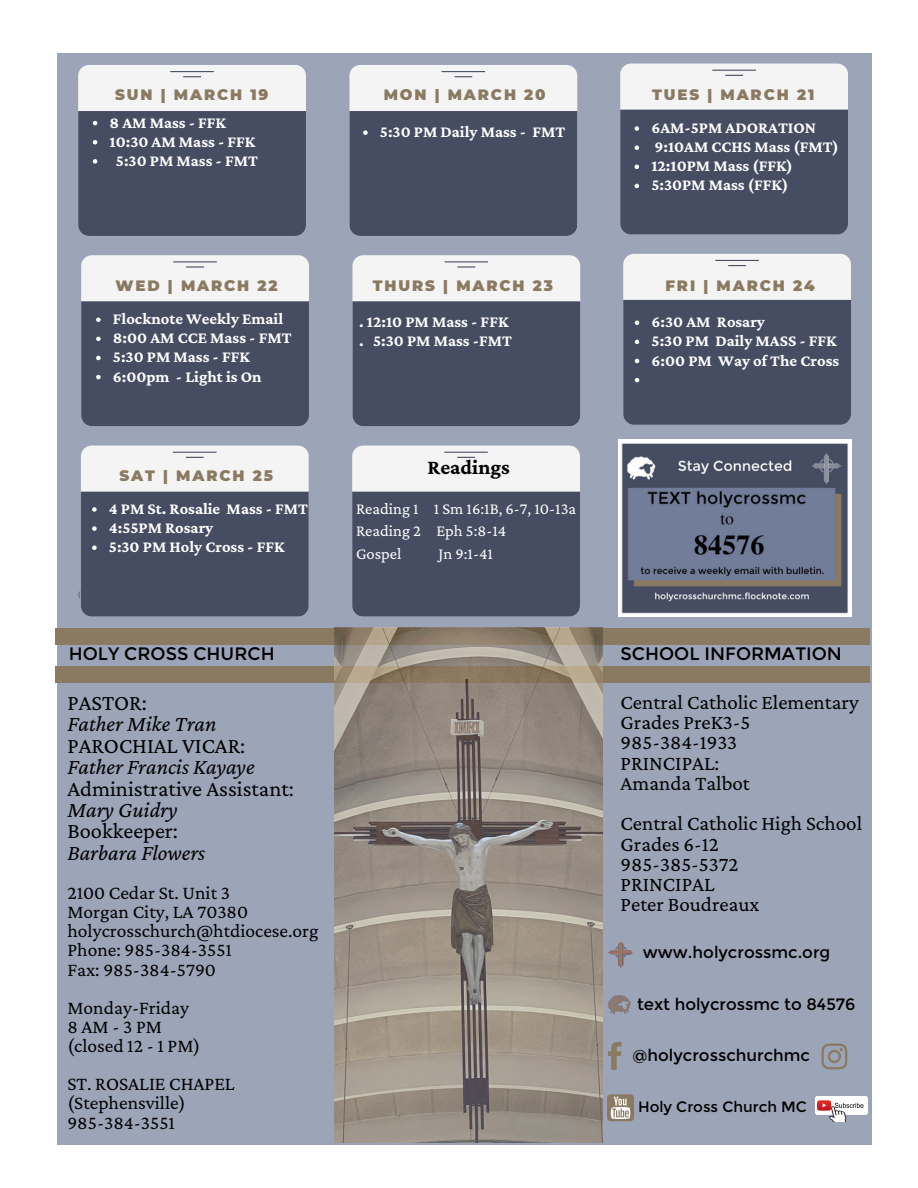
<style>
.page{position:relative;width:918px;height:1188px;background:#fff}
.page>*{position:absolute;margin:0;border:0;box-sizing:border-box;transform-origin:0 0}
.t1{font:22.5px "Crimson Pro";color:#000}
.t2{font:italic 22.5px "Crimson Pro";color:#000}
.t3{font:700 21.15px "Crimson Pro";color:#000}
.t4{font:21px/20.2px "Crimson Pro";color:#000}
.t5{font:19.5px/19.2px "Crimson Pro";color:#000}
.t6{font:18px "Montserrat";color:#000}
.t7{font:700 16.5px/19.2px "Crimson Pro";color:#fff}
.t8{font:16.5px "Montserrat";color:#000}
.t9{font:16.5px/22.5px "Crimson Pro";color:#fff}
.t10{font:900 15px "Montserrat";letter-spacing:.125em;color:#8b7a62}
.t11{font:15px "Montserrat";color:#000}
</style>
<div class="page">
<div style="left:57px;top:53px;width:815px;height:1092px;background:#9ca4b8"></div>
<div style="left:56px;top:666px;width:814px;height:17px;background:#8b7a62"></div>
<div style="left:56px;top:628px;width:814px;height:17px;background:#8b7a62"></div>
<svg style="left:821px;top:1044px;width:26px;height:25px"></svg>
<svg style="left:608px;top:1042px;width:13px;height:28px"></svg>
<img style="left:608px;top:943px;width:24px;height:24px">
<img style="left:335px;top:628px;width:268px;height:515px">
<img style="left:608px;top:995px;width:23px;height:20px">
<div style="left:607px;top:1094px;width:27px;height:27px;background:#8b7a62;border-radius:4px"></div>
<svg style="left:611px;top:1097px;width:19px;height:22px"></svg>
<img style="left:816px;top:1097px;width:52px;height:25px">
<div style="left:78px;top:65px;width:228px;height:171px;background:#f4f4f4;border-radius:11px"></div>
<hr style="left:170px;top:71px;width:44px;height:1px;background:#464d62">
<svg style="left:183px;top:76px;width:18px;height:1px"></svg>
<div style="left:620px;top:64px;width:228px;height:171px;background:#f4f4f4;border-radius:11px"></div>
<hr style="left:712px;top:70px;width:44px;height:1px;background:#464d62">
<svg style="left:725px;top:75px;width:18px;height:1px"></svg>
<div style="left:349px;top:65px;width:228px;height:171px;background:#f4f4f4;border-radius:11px"></div>
<hr style="left:442px;top:71px;width:43px;height:1px;background:#464d62">
<svg style="left:454px;top:76px;width:18px;height:1px"></svg>
<div style="left:81px;top:255px;width:228px;height:171px;background:#f4f4f4;border-radius:11px"></div>
<hr style="left:173px;top:261px;width:44px;height:1px;background:#464d62">
<svg style="left:186px;top:266px;width:18px;height:2px"></svg>
<div style="left:623px;top:254px;width:228px;height:171px;background:#f4f4f4;border-radius:11px"></div>
<hr style="left:715px;top:260px;width:44px;height:1px;background:#464d62">
<svg style="left:728px;top:265px;width:18px;height:1px"></svg>
<div style="left:352px;top:255px;width:228px;height:171px;background:#f4f4f4;border-radius:11px"></div>
<div style="left:352px;top:301px;width:228px;height:125px;background:#464d62"></div>
<hr style="left:445px;top:261px;width:43px;height:1px;background:#464d62">
<svg style="left:457px;top:266px;width:18px;height:2px"></svg>
<div style="left:81px;top:446px;width:228px;height:171px;background:#f4f4f4;border-radius:11px"></div>
<hr style="left:173px;top:452px;width:44px;height:1px;background:#464d62">
<svg style="left:186px;top:457px;width:18px;height:1px"></svg>
<div style="left:352px;top:446px;width:228px;height:171px;background:#f4f4f4;border-radius:11px"></div>
<div style="left:352px;top:492px;width:228px;height:125px;background:#464d62"></div>
<hr style="left:444px;top:452px;width:44px;height:1px;background:#464d62">
<svg style="left:457px;top:457px;width:18px;height:1px"></svg>
<img style="left:618px;top:440px;width:233px;height:176px">
<div style="left:78px;top:111px;width:228px;height:125px;background:#464d62"></div>
<div style="left:620px;top:110px;width:228px;height:125px;background:#464d62"></div>
<div style="left:349px;top:111px;width:228px;height:125px;background:#464d62"></div>
<div style="left:81px;top:301px;width:228px;height:125px;background:#464d62"></div>
<div style="left:623px;top:300px;width:228px;height:125px;background:#464d62"></div>
<div style="left:81px;top:492px;width:228px;height:125px;background:#464d62"></div>
<p class="t10" style="left:115px;top:86px;width:155px">SUN | MARCH 19</p>
<p class="t7" style="left:110px;top:112px;width:118px">8 AM Mass - FFK</p>
<p class="t7" style="left:110px;top:132px;width:147px">10:30 AM Mass - FFK</p>
<p class="t7" style="left:116px;top:151px;width:144px">5:30 PM Mass - FMT</p>
<p class="t10" style="left:115px;top:276px;width:164px">WED | MARCH 22</p>
<p class="t7" style="left:113px;top:309px;width:180px">Flocknote Weekly Email<br>8:00 AM CCE Mass - FMT<br>5:30 PM Mass - FFK<br>6:00pm - Light is On</p>
<p class="t10" style="left:119px;top:467px;width:155px">SAT | MARCH 25</p>
<p class="t7" style="left:109px;top:499px;width:201px">4 PM St. Rosalie Mass - FMT<br>4:55PM Rosary<br>5:30 PM Holy Cross - FFK</p>
<p class="t10" style="left:384px;top:86px;width:164px">MON | MARCH 20</p>
<p class="t7" style="left:380px;top:122px;width:187px">5:30 PM Daily Mass - FMT</p>
<p class="t10" style="left:373px;top:276px;width:182px">THURS | MARCH 23</p>
<p class="t7" style="left:359px;top:312px;width:154px">. 12:10 PM Mass - FFK . 5:30 PM Mass -FMT</p>
<p class="t3" style="left:427px;top:455px;width:84px">Readings</p>
<p class="t9" style="left:356px;top:497px;width:221px">Reading 1 1 Sm 16:1B, 6-7, 10-13a<br>Reading 2 Eph 5:8-14<br>Gospel</p>
<p class="t9" style="left:439px;top:542px;width:56px">Jn 9:1-41</p>
<p class="t10" style="left:652px;top:86px;width:164px">TUES | MARCH 21</p>
<p class="t7" style="left:651px;top:118px;width:189px">6AM-5PM ADORATION<br>9:10AM CCHS Mass (FMT)<br>12:10PM Mass (FFK)<br>5:30PM Mass (FFK)</p>
<p class="t10" style="left:665px;top:276px;width:151px">FRI | MARCH 24</p>
<p class="t7" style="left:652px;top:312px;width:189px">6:30 AM Rosary<br>5:30 PM Daily MASS - FFK<br>6:00 PM Way of The Cross</p>
<p class="t6" style="left:69px;top:643px;width:207px">HOLY CROSS CHURCH</p>
<p class="t6" style="left:621px;top:643px;width:223px">SCHOOL INFORMATION</p>
<p class="t4" style="left:621px;top:691px;width:240px">Central Catholic Elementary<br>Grades PreK3-5<br>985-384-1933<br>PRINCIPAL:<br>Amanda Talbot</p>
<p class="t4" style="left:621px;top:813px;width:243px">Central Catholic High School<br>Grades 6-12<br>985-385-5372<br>PRINCIPAL<br>Peter Boudreaux</p>
<h1 class="t1" style="left:67px;top:690px;width:81px">PASTOR:</h1>
<h1 class="t2" style="left:67px;top:711px;width:151px">Father Mike Tran</h1>
<h1 class="t1" style="left:67px;top:733px;width:179px">PAROCHIAL VICAR:</h1>
<h1 class="t2" style="left:67px;top:754px;width:189px">Father Francis Kayaye</h1>
<h1 class="t1" style="left:67px;top:775px;width:228px">Administrative Assistant:</h1>
<h1 class="t2" style="left:67px;top:797px;width:112px">Mary Guidry</h1>
<h1 class="t1" style="left:67px;top:818px;width:112px">Bookkeeper:</h1>
<h1 class="t2" style="left:67px;top:839px;width:139px">Barbara Flowers</h1>
<p class="t5" style="left:67px;top:883px;width:253px">2100 Cedar St. Unit 3<br>Morgan City, LA 70380 holycrosschurch@htdiocese.org<br>Phone: 985-384-3551<br>Fax: 985-384-5790</p>
<p class="t5" style="left:67px;top:998px;width:134px">Monday-Friday<br>8AM-3PM (closed 12 - 1 PM)</p>
<p class="t5" style="left:67px;top:1074px;width:169px">ST. ROSALIE CHAPEL (Stephensville)<br>985-384-3551</p>
<p class="t8" style="left:643px;top:942px;width:189px">www.holycrossmc.org</p>
<p class="t8" style="left:637px;top:994px;width:220px">text holycrossmc to 84576</p>
<p class="t8" style="left:633px;top:1045px;width:179px">@holycrosschurchmc</p>
<p class="t11" style="left:638px;top:1098px;width:170px">Holy Cross Church MC</p>
</div>
